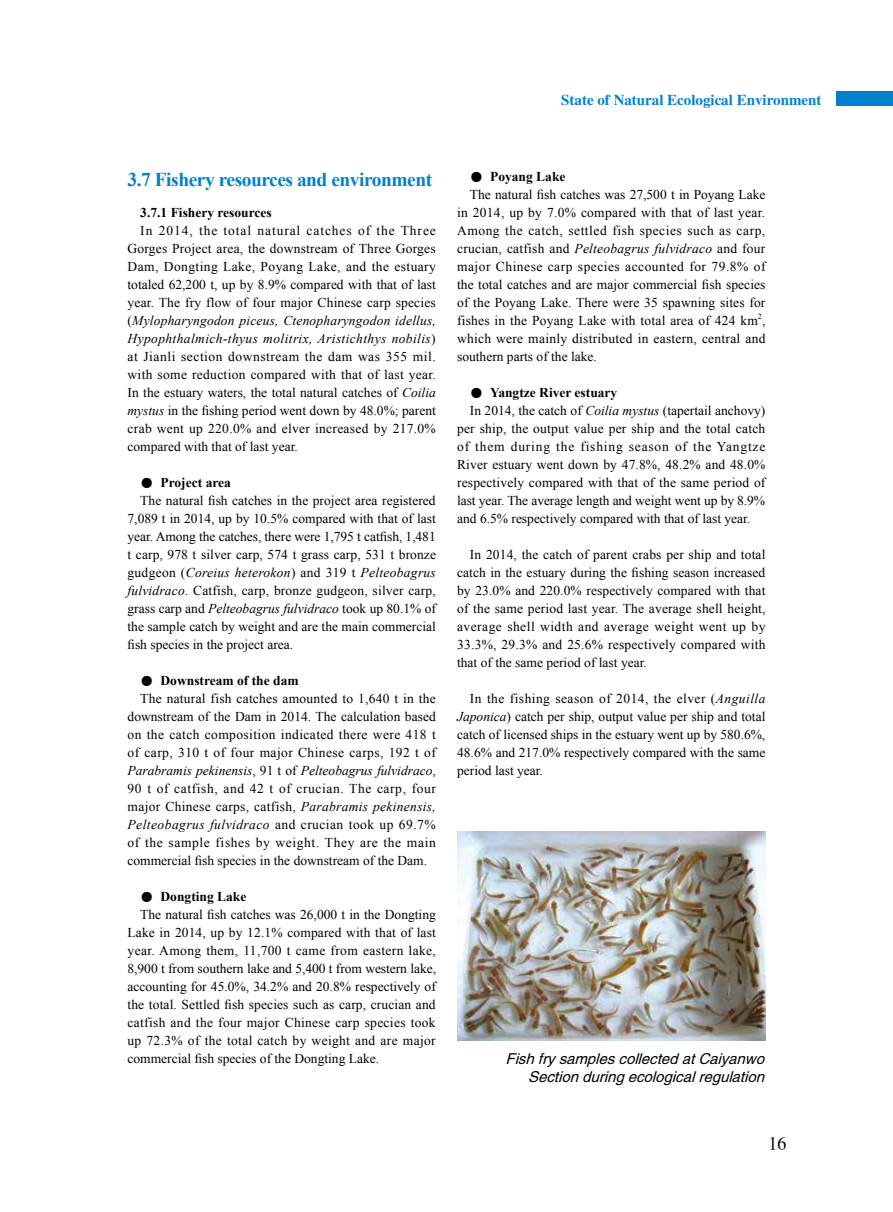
<style>
.page{position:relative;width:893px;height:1212px;background:#fff}
.page>*{position:absolute;margin:0;border:0;box-sizing:border-box;transform-origin:0 0}
.t1{font:700 19.5px "Times New Roman";letter-spacing:-.025em;color:#0081cc}
.t2{font:18px "H Ya 3 gj";color:#000}
.t3{font:italic 15px/18px "FZHTJW GB1 0";color:#000;text-align:right}
.t4{font:15px "FZXBSJW GB1 0";color:#0081cc}
.t5{font:13.5px/18px "Times New Roman";letter-spacing:.01em;color:#000;text-align:justify}
.t6{font:700 13.5px "Times New Roman";color:#000}
.t7{font:italic 13.5px "Times New Roman";letter-spacing:.02em;color:#000}
.t8{font:13.5px "Times New Roman";letter-spacing:.03em;color:#000}
.t9{font:13.5px "Times New Roman";letter-spacing:.045em;color:#000}
.t10{font:italic 13.5px "Times New Roman";color:#000}
.t11{font:13.5px "Times New Roman";letter-spacing:.04em;color:#000}
.t12{font:13.5px "Times New Roman";letter-spacing:.035em;color:#000}
.t13{font:13.5px "Times New Roman";letter-spacing:.06em;color:#000}
.t14{font:7.8px "Times New Roman";color:#000}
.s1{font-style:italic}
.s2{font-family:"Sim Sun";font-weight:400}
.s3{font-style:normal}
</style>
<div class="page">
<div style="left:836px;top:91px;width:57px;height:15px;background:#0081cc"></div>
<img style="left:457px;top:832px;width:308px;height:208px">
<p class="t4" style="left:561px;top:91px;width:262px">State of Natural Ecological Environment</p>
<h1 class="t1" style="left:128px;top:166px;width:306px">3.7 Fishery resources and environment</h1>
<p class="t6" style="left:140px;top:203px;width:133px">3.7.1 Fishery resources</p>
<p class="t5" style="left:128px;top:221px;width:310px;text-indent:13px">In 2014, the total natural catches of the Three Gorges Project area, the downstream of Three Gorges Dam, Dongting Lake, Poyang Lake, and the estuary totaled 62,200 t, up by 8.9% compared with that of last year. The fry flow of four major Chinese carp species (<span class="s1">Mylopharyngodon piceus, Ctenopharyngodon idellus, Hypophthalmich-thyus molitrix, Aristichthys nobilis</span>) at Jianli section downstream the dam was 355 mil. with some reduction compared with that of last year.<br>In the estuary waters, the total natural catches of <span class="s1">Coilia mystus</span> in the fishing period went down by 48.0%; parent crab went up 220.0% and elver increased by 217.0% compared with that of last year.</p>
<p class="t6" style="left:140px;top:473px;width:92px"><span class="s2">●</span> Project area</p>
<p class="t5" style="left:140px;top:491px;width:297px">The natural fish catches in the project area registered</p>
<p class="t5" style="left:128px;top:509px;width:310px">7,089 t in 2014, up by 10.5% compared with that of last</p>
<p class="t5" style="left:128px;top:527px;width:310px">year. Among the catches, there were 1,795 t catfish, 1,481</p>
<p class="t5" style="left:128px;top:545px;width:310px">t carp, 978 t silver carp, 574 t grass carp, 531 t bronze</p>
<p class="t7" style="left:128px;top:563px;width:310px"><span class="s3">gudgeon (</span>Coreius heterokon<span class="s3">) and 319 t</span> Pelteobagrus</p>
<p class="t5" style="left:128px;top:581px;width:310px"><span class="s1">fulvidraco</span>. Catfish, carp, bronze gudgeon, silver carp,</p>
<p class="t5" style="left:128px;top:599px;width:310px">grass carp and <span class="s1">Pelteobagrus fulvidraco</span> took up 80.1% of</p>
<p class="t5" style="left:128px;top:617px;width:310px">the sample catch by weight and are the main commercial</p>
<p class="t5" style="left:128px;top:635px;width:167px">fish species in the project area.</p>
<p class="t6" style="left:140px;top:671px;width:160px"><span class="s2">●</span> Downstream of the dam</p>
<p class="t5" style="left:140px;top:689px;width:297px">The natural fish catches amounted to 1,640 t in the</p>
<p class="t5" style="left:128px;top:707px;width:310px">downstream of the Dam in 2014. The calculation based</p>
<p class="t8" style="left:128px;top:725px;width:310px">on the catch composition indicated there were 418 t</p>
<p class="t8" style="left:128px;top:743px;width:310px">of carp, 310 t of four major Chinese carps, 192 t of</p>
<p class="t10" style="left:128px;top:761px;width:310px">Parabramis pekinensis<span class="s3">, 91 t of</span> Pelteobagrus fulvidraco<span class="s3">,</span></p>
<p class="t9" style="left:128px;top:779px;width:310px">90 t of catfish, and 42 t of crucian. The carp, four</p>
<p class="t5" style="left:128px;top:797px;width:310px">major Chinese carps, catfish, <span class="s1">Parabramis pekinensis,</span></p>
<p class="t7" style="left:128px;top:815px;width:310px">Pelteobagrus fulvidraco <span class="s3">and crucian took up 69.7%</span></p>
<p class="t9" style="left:128px;top:833px;width:310px">of the sample fishes by weight. They are the main</p>
<p class="t5" style="left:128px;top:851px;width:301px">commercial fish species in the downstream of the Dam.</p>
<p class="t6" style="left:140px;top:887px;width:108px"><span class="s2">●</span> Dongting Lake</p>
<p class="t5" style="left:140px;top:905px;width:297px">The natural fish catches was 26,000 t in the Dongting</p>
<p class="t5" style="left:128px;top:923px;width:310px">Lake in 2014, up by 12.1% compared with that of last</p>
<p class="t5" style="left:128px;top:941px;width:310px">year. Among them, 11,700 t came from eastern lake,</p>
<p class="t5" style="left:128px;top:959px;width:310px">8,900 t from southern lake and 5,400 t from western lake,</p>
<p class="t5" style="left:128px;top:977px;width:310px">accounting for 45.0%, 34.2% and 20.8% respectively of</p>
<p class="t5" style="left:128px;top:995px;width:310px">the total. Settled fish species such as carp, crucian and</p>
<p class="t5" style="left:128px;top:1013px;width:310px">catfish and the four major Chinese carp species took</p>
<p class="t5" style="left:128px;top:1031px;width:310px">up 72.3% of the total catch by weight and are major</p>
<p class="t5" style="left:128px;top:1049px;width:253px">commercial fish species of the Dongting Lake.</p>
<p class="t6" style="left:470px;top:167px;width:97px"><span class="s2">●</span> Poyang Lake</p>
<p class="t5" style="left:470px;top:185px;width:297px">The natural fish catches was 27,500 t in Poyang Lake</p>
<p class="t5" style="left:457px;top:203px;width:310px">in 2014, up by 7.0% compared with that of last year.</p>
<p class="t11" style="left:457px;top:221px;width:310px">Among the catch, settled fish species such as carp,</p>
<p class="t5" style="left:457px;top:239px;width:310px">crucian, catfish and <span class="s1">Pelteobagrus fulvidraco</span> and four</p>
<p class="t12" style="left:457px;top:257px;width:310px">major Chinese carp species accounted for 79.8% of</p>
<p class="t5" style="left:457px;top:275px;width:310px">the total catches and are major commercial fish species</p>
<p class="t5" style="left:457px;top:293px;width:310px">of the Poyang Lake. There were 35 spawning sites for</p>
<p class="t5" style="left:457px;top:311px;width:310px">fishes in the Poyang Lake with total area of 424 km ,</p>
<p class="t14" style="left:758px;top:311px;width:5px">2</p>
<p class="t5" style="left:457px;top:329px;width:310px">which were mainly distributed in eastern, central and southern parts of the lake.</p>
<p class="t6" style="left:470px;top:383px;width:149px"><span class="s2">●</span> Yangtze River estuary</p>
<p class="t5" style="left:470px;top:401px;width:297px">In 2014, the catch of <span class="s1">Coilia mystus</span> (tapertail anchovy)</p>
<p class="t5" style="left:457px;top:419px;width:310px">per ship, the output value per ship and the total catch</p>
<p class="t13" style="left:457px;top:437px;width:310px">of them during the fishing season of the Yangtze</p>
<p class="t5" style="left:457px;top:455px;width:310px">River estuary went down by 47.8%, 48.2% and 48.0%</p>
<p class="t5" style="left:457px;top:473px;width:310px">respectively compared with that of the same period of</p>
<p class="t5" style="left:457px;top:491px;width:310px">last year. The average length and weight went up by 8.9%</p>
<p class="t5" style="left:457px;top:509px;width:295px">and 6.5% respectively compared with that of last year.</p>
<p class="t5" style="left:457px;top:545px;width:310px;text-indent:13px">In 2014, the catch of parent crabs per ship and total catch in the estuary during the fishing season increased by 23.0% and 220.0% respectively compared with that of the same period last year. The average shell height, average shell width and average weight went up by 33.3%, 29.3% and 25.6% respectively compared with that of the same period of last year.</p>
<p class="t5" style="left:457px;top:689px;width:310px;text-indent:13px">In the fishing season of 2014, the elver (<span class="s1">Anguilla Japonica</span>) catch per ship, output value per ship and total catch of licensed ships in the estuary went up by 580.6%, 48.6% and 217.0% respectively compared with the same period last year.</p>
<p class="t3" style="left:506px;top:1050px;width:264px">FishfrysamplescollectedatCaiyanwo<br>Sectionduringecologicalregulation</p>
<h2 class="t2" style="left:769px;top:1134px;width:19px">16</h2>
</div>
